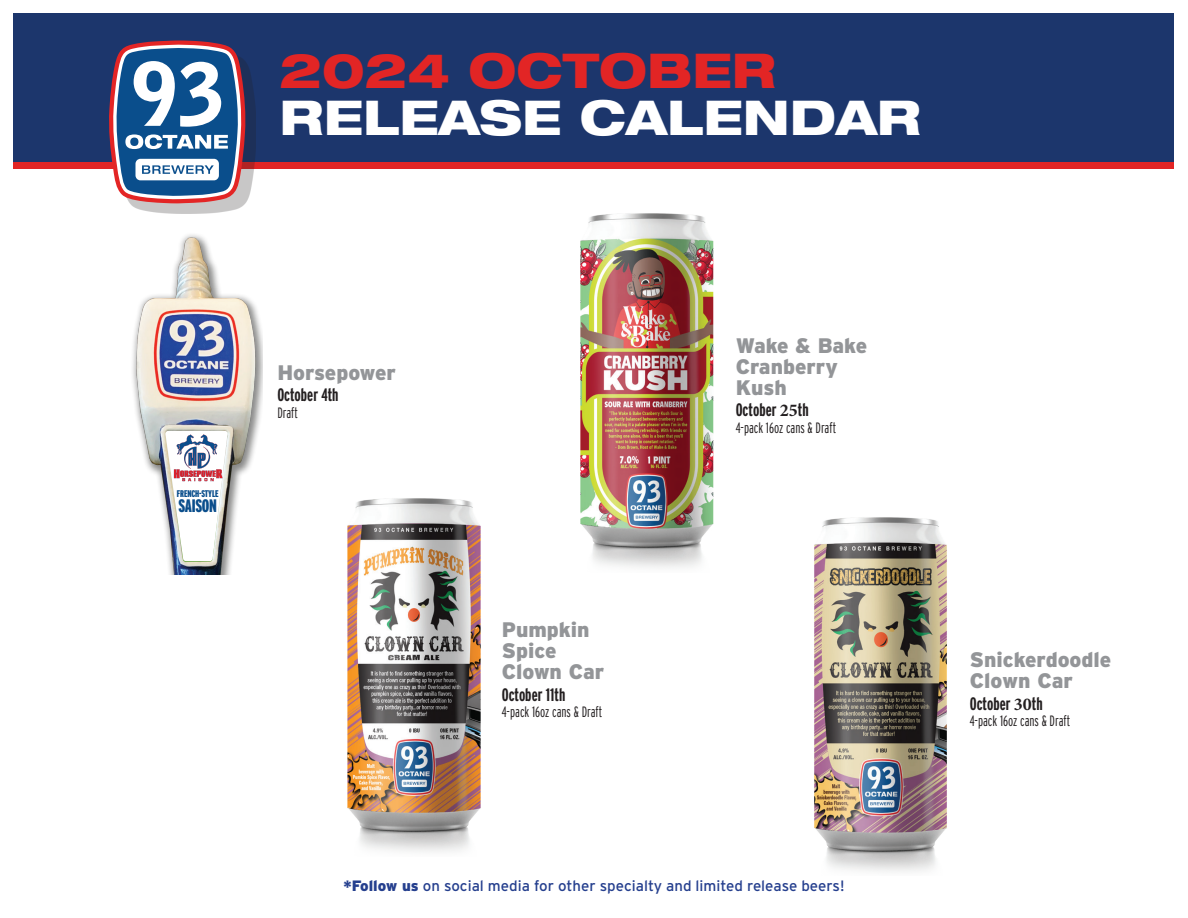
<style>
.page{position:relative;width:1188px;height:918px;background:#fff}
.page>*{position:absolute;margin:0;border:0;box-sizing:border-box;transform-origin:0 0}
.t1{font:800 expanded 48px "Helvetica Neue LT Std";color:#fff}
.t2{font:800 expanded 48px "Helvetica Neue LT Std";color:#e22525}
.t3{font:900 21px/21px "Interstate";color:#939598}
.t4{font:700 18px "Interstate Compressed";color:#231f20}
.t5{font:900 18px "Interstate Compressed";letter-spacing:-.015em;color:#0a4e8c;scale:1.05 1}
.t6{font:300 15px "Interstate Compressed";color:#231f20}
.t7{font:15px "Interstate";color:#253f8e}
.t8{font:900 9.75px "Interstate Compressed";letter-spacing:-.015em;color:#0a4e8c;scale:1.05 1}
.s1{font-family:"Minion Pro"}
.s2{font-weight:900}
</style>
<div class="page">
<img style="left:132px;top:234px;width:131px;height:341px">
<svg style="left:165px;top:431px;width:63px;height:130px"></svg>
<img style="left:814px;top:517px;width:133px;height:355px">
<img style="left:580px;top:213px;width:134px;height:355px">
<img style="left:347px;top:498px;width:134px;height:354px">
<div style="left:14px;top:14px;width:1160px;height:148px;background:#1c366c"></div>
<div style="left:14px;top:162px;width:1160px;height:7px;background:#e22525"></div>
<div style="left:120px;top:51px;width:136px;height:163px;background:#231f20;opacity:.25"></div>
<svg style="left:109px;top:41px;width:137px;height:162px;background:#7283a5"></svg>
<h1 class="t2" style="left:280px;top:40px;width:498px">2024 OCTOBER</h1>
<h1 class="t1" style="left:280px;top:87px;width:643px">RELEASE CALENDAR</h1>
<p class="t8" style="left:177px;top:488px;width:41px">FRENCH-STYLE</p>
<p class="t5" style="left:179px;top:496px;width:38px">SAISON</p>
<p class="t3" style="left:277px;top:362px;width:120px">Horsepower</p>
<p class="t4" style="left:277px;top:385px;width:63px">October 4th</p>
<p class="t6" style="left:277px;top:404px;width:22px">Draft</p>
<p class="t3" style="left:502px;top:619px;width:104px">Pumpkin<br>Spice<br>Clown Car</p>
<p class="t4" style="left:502px;top:685px;width:65px">October 11th</p>
<p class="t6" style="left:502px;top:704px;width:102px">4-pack 16oz cans &amp; Draft</p>
<p class="t3" style="left:736px;top:335px;width:133px">Wake &amp; Bake<br>Cranberry<br>Kush</p>
<p class="t4" style="left:736px;top:400px;width:75px">October <span class="s1">25</span>th</p>
<p class="t6" style="left:736px;top:419px;width:102px">4-pack 16oz cans &amp; Draft</p>
<p class="t7" style="left:343px;top:877px;width:503px"><span class="s2">*Follow us</span> on social media for other specialty and limited release beers!</p>
<p class="t3" style="left:970px;top:649px;width:143px">Snickerdoodle<br>Clown Car</p>
<p class="t4" style="left:970px;top:694px;width:75px">October <span class="s1">30</span>th</p>
<p class="t6" style="left:970px;top:713px;width:102px">4-pack 16oz cans &amp; Draft</p>
</div>
